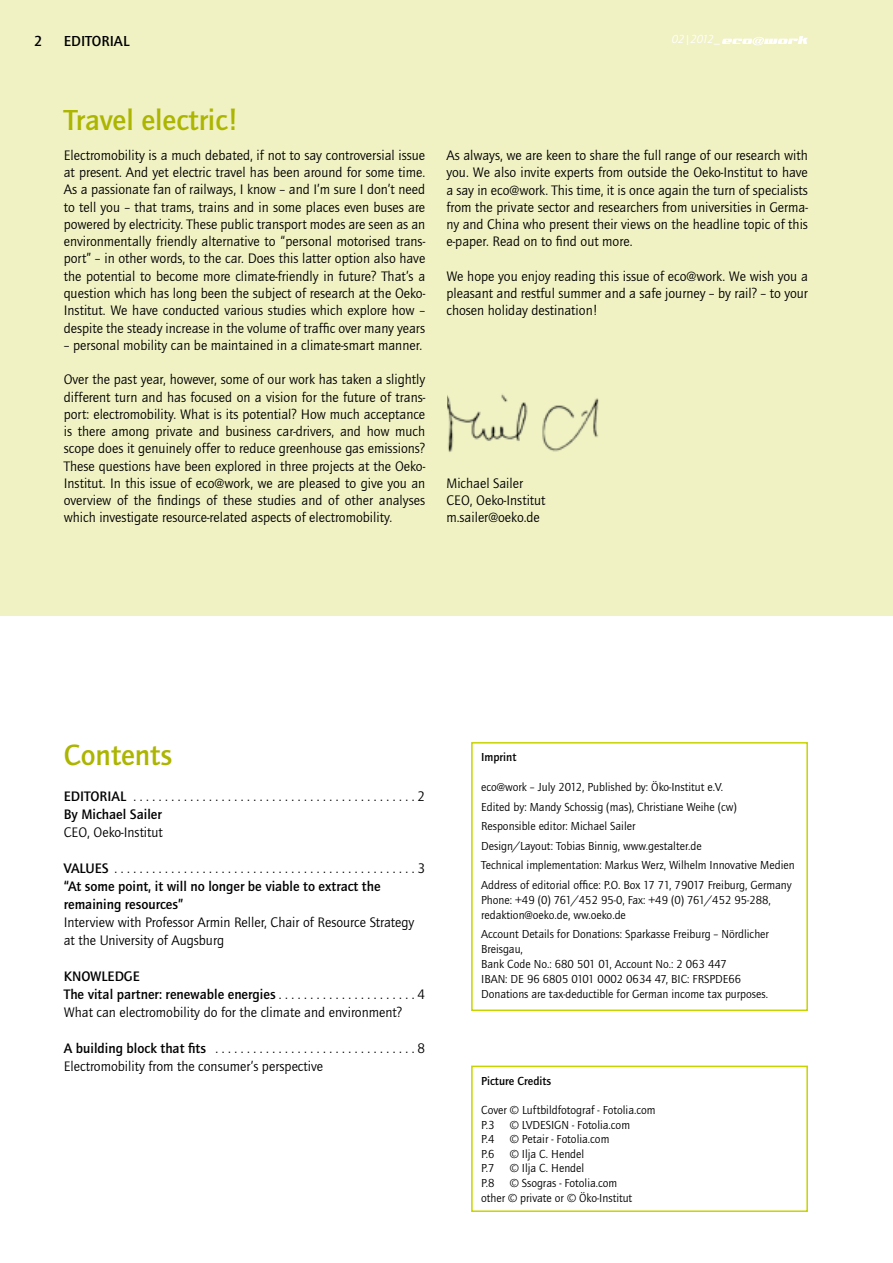
<style>
.page{position:relative;width:893px;height:1263px;background:#fff}
.page>*{position:absolute;margin:0;border:0;box-sizing:border-box;transform-origin:0 0}
.t1{font:700 30px "Quay Itc T";color:#acb500}
.t2{font:700 15px "Quay Itc T";color:#000}
.t3{font:14.25px/17.2px "Quay Itc T";color:#000}
.t4{font:700 14.25px/18px "Quay Itc T";color:#000}
.t5{font:12px/15px "Quay Itc T";color:#000}
.t6{font:700 12px "Quay Itc T";color:#000}
.t7{font:italic 12px "Quay Itc T";letter-spacing:-.04em;color:#fff}
.s1{font-weight:700}
.s2{font-weight:400}
</style>
<div class="page">
<div style="left:0;top:0;width:893px;height:616px;background:#f0f2c4"></div>
<div style="left:471px;top:1065px;width:337px;height:147px;border:2px solid #c8d400"></div>
<div style="left:471px;top:742px;width:337px;height:269px;border:2px solid #c8d400"></div>
<img style="left:447px;top:394px;width:152px;height:58px">
<svg style="left:722px;top:36px;width:86px;height:9px"></svg>
<p class="t2" style="left:34px;top:32px;width:10px">2</p>
<p class="t2" style="left:64px;top:32px;width:67px">EDITORIAL</p>
<p class="t7" style="left:672px;top:33px;width:50px">02|2012_</p>
<h1 class="t1" style="left:64px;top:103px;width:176px">Travel electric!</h1>
<p class="t3" style="left:64px;top:147px;width:363px;text-align:justify">Electromobility is a much debated, if not to say controversial issue at present. And yet electric travel has been around for some time.<br>As a passionate fan of railways, I know – and I’m sure I don’t need to tell you – that trams, trains and in some places even buses are powered by electricity. These public transport modes are seen as an environmentally friendly alternative to “personal motorised trans&shy;port” – in other words, to the car. Does this latter option also have the potential to become more climate-friendly in future? That’s a question which has long been the subject of research at the Oeko-Institut. We have conducted various studies which explore how – despite the steady increase in the volume of traffic over many years</p>
<p class="t3" style="left:64px;top:336px;width:360px">– personal mobility can be maintained in a climate-smart manner.</p>
<p class="t3" style="left:64px;top:371px;width:363px;text-align:justify">Over the past year, however, some of our work has taken a slightly different turn and has focused on a vision for the future of trans&shy;port: electromobility. What is its potential? How much acceptance is there among private and business car-drivers, and how much scope does it genuinely offer to reduce greenhouse gas emissions?<br>These questions have been explored in three projects at the Oeko-Institut. In this issue of eco@work, we are pleased to give you an overview of the findings of these studies and of other analyses which investigate resource-related aspects of electromobility.</p>
<p class="t3" style="left:446px;top:147px;width:363px;text-align:justify">As always, we are keen to share the full range of our research with you. We also invite experts from outside the Oeko-Institut to have a say in eco@work. This time, it is once again the turn of specialists from the private sector and researchers from universities in Germa&shy;ny and China who present their views on the headline topic of this e-paper. Read on to find out more.</p>
<p class="t3" style="left:446px;top:268px;width:363px;text-align:justify">We hope you enjoy reading this issue of eco@work. We wish you a pleasant and restful summer and a safe journey – by rail? – to your chosen holiday destination!</p>
<p class="t3" style="left:446px;top:475px;width:101px">Michael Sailer<br>CEO, Oeko-Institut m.sailer@oeko.de</p>
<h1 class="t1" style="left:64px;top:738px;width:110px">Contents</h1>
<p class="t3" style="left:64px;top:788px;width:363px;line-height:18px"><span class="s1">EDITORIAL</span> . . . . . . . . . . . . . . . . . . . . . . . . . . . . . . . . . . . . . . . . . . . . . 2<br><span class="s1">By Michael Sailer</span></p>
<p class="t3" style="left:64px;top:824px;width:101px">CEO, Oeko-Institut</p>
<p class="t4" style="left:64px;top:859px;width:363px">VALUES <span class="s2">. . . . . . . . . . . . . . . . . . . . . . . . . . . . . . . . . . . . . . . . . . . . . . . . 3 </span>“At some point, it will no longer be viable to extract the remaining resources”</p>
<p class="t3" style="left:64px;top:914px;width:352px;line-height:18px">Interview with Professor Armin Reller, Chair of Resource Strategy at the University of Augsburg</p>
<p class="t3" style="left:64px;top:968px;width:363px;line-height:18px"><span class="s1">KNOWLEDGE<br>The vital partner: renewable energies</span> . . . . . . . . . . . . . . . . . . . . . . 4<br>What can electromobility do for the climate and environment?</p>
<p class="t3" style="left:64px;top:1040px;width:363px;line-height:18px"><span class="s1">A building block that fits</span> . . . . . . . . . . . . . . . . . . . . . . . . . . . . . . . . 8<br>Electromobility from the consumer’s perspective</p>
<p class="t6" style="left:481px;top:751px;width:37px">Imprint</p>
<p class="t5" style="left:481px;top:778px;width:315px;line-height:19.5px">eco@work – July 2012, Published by: Öko-Institut e.V.<br>Edited by: Mandy Schossig (mas), Christiane Weihe (cw)<br>Responsible editor: Michael Sailer<br>Design/Layout: Tobias Binnig, www.gestalter.de<br>Technical implementation: Markus Werz, Wilhelm Innovative Medien Address of editorial office: P.O. Box 17 71, 79017 Freiburg, Germany</p>
<p class="t5" style="left:481px;top:892px;width:291px">Phone: +49 (0) 761/452 95-0, Fax: +49 (0) 761/452 95-288, redaktion@oeko.de, ww.oeko.de</p>
<p class="t5" style="left:481px;top:927px;width:289px">Account Details for Donations: Sparkasse Freiburg – Nördlicher Breisgau,<br>Bank Code No.: 680 501 01, Account No.: 2 063 447<br>IBAN: DE 96 6805 0101 0002 0634 47, BIC: FRSPDE66<br>Donations are tax-deductible for German income tax purposes.</p>
<p class="t6" style="left:481px;top:1074px;width:72px">Picture Credits</p>
<p class="t5" style="left:481px;top:1103px;width:176px;line-height:14.5px">Cover © Luftbildfotograf - Fotolia.com<br>P.3</p>
<p class="t5" style="left:510px;top:1117px;width:122px">© LVDESIGN - Fotolia.com</p>
<p class="t5" style="left:481px;top:1132px;width:15px">P.4</p>
<p class="t5" style="left:510px;top:1132px;width:101px">© Petair - Fotolia.com</p>
<p class="t5" style="left:481px;top:1146px;width:15px">P.6</p>
<p class="t5" style="left:510px;top:1146px;width:76px">© Ilja C. Hendel</p>
<p class="t5" style="left:481px;top:1161px;width:15px">P.7</p>
<p class="t5" style="left:510px;top:1161px;width:76px">© Ilja C. Hendel</p>
<p class="t5" style="left:481px;top:1175px;width:15px">P.8</p>
<p class="t5" style="left:481px;top:1175px;width:153px;text-indent:29px">© Ssogras - Fotolia.com other © private or © Öko-Institut</p>
</div>
